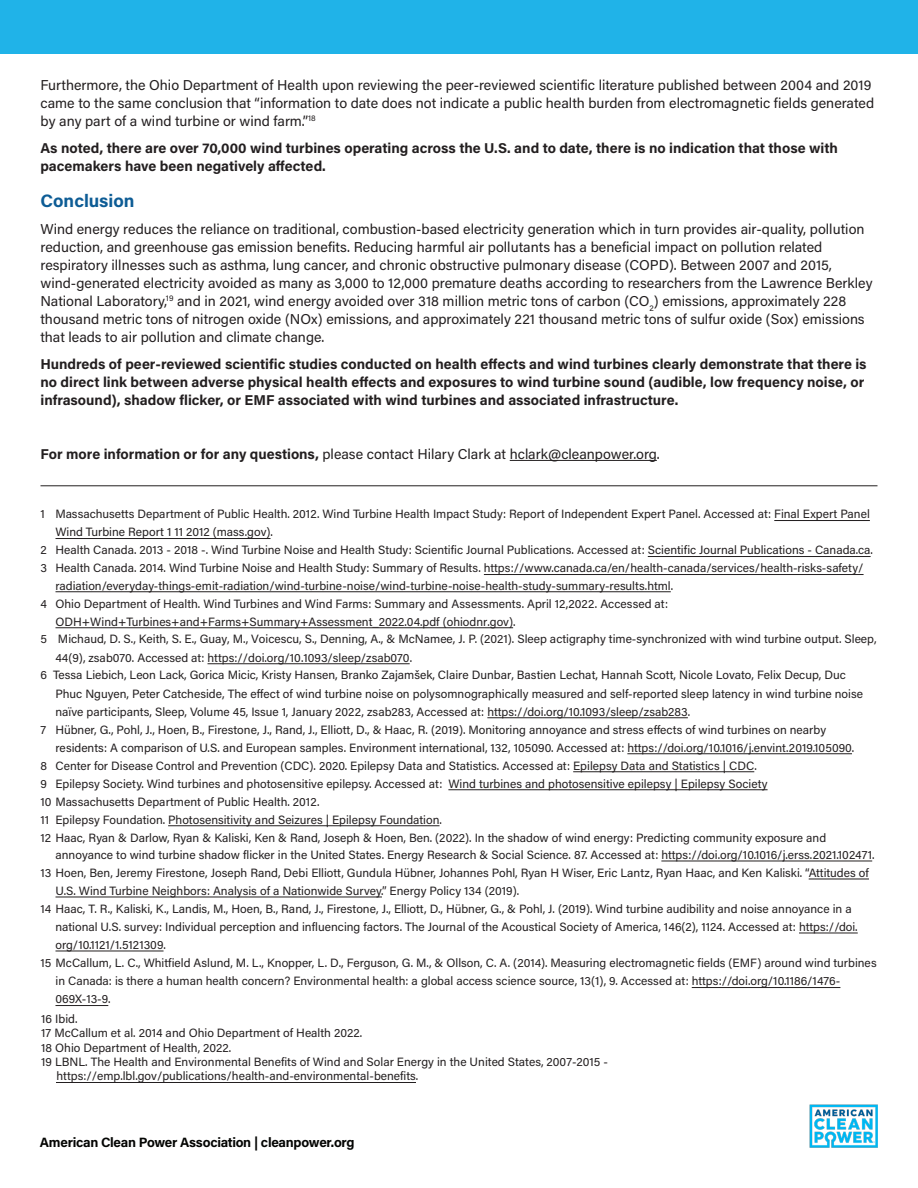
<style>
.page{position:relative;width:918px;height:1188px;background:#fff}
.page>*{position:absolute;margin:0;border:0;box-sizing:border-box;transform-origin:0 0}
._5-Paragraph_text_bl{font:700 18px "Acumin Pro";color:#0d5c95}
._5-Paragraph_text_bl-2{font:14.25px/18px "Acumin Pro";color:#231f20}
._5-Paragraph_text_bl-3{font:700 14.25px/18px "Acumin Pro";color:#231f20}
.t1{font:700 13.5px "Acumin Pro";letter-spacing:-.02em;color:#040503}
._5-Paragraph_text_bl-4{font:12px/17.2px "Acumin Pro";color:#231f20}
.s1{font-weight:700}
</style>
<div class="page">
<div style="left:0;top:0;width:918px;height:54px;background:#20b3e8"></div>
<img style="left:809px;top:1104px;width:69px;height:44px">
<hr style="left:510px;top:460px;width:147px;height:1px;background:#231f20">
<hr style="left:40px;top:486px;width:838px;height:1px;background:#231f20">
<hr style="left:692px;top:987px;width:148px;height:1px;background:#231f20">
<hr style="left:55px;top:1005px;width:53px;height:1px;background:#231f20">
<hr style="left:774px;top:520px;width:96px;height:1px;background:#231f20">
<hr style="left:55px;top:538px;width:216px;height:1px;background:#231f20">
<hr style="left:648px;top:556px;width:223px;height:1px;background:#231f20">
<hr style="left:484px;top:574px;width:380px;height:1px;background:#231f20">
<hr style="left:56px;top:591px;width:615px;height:1px;background:#231f20">
<hr style="left:55px;top:627px;width:458px;height:1px;background:#231f20">
<hr style="left:208px;top:663px;width:202px;height:1px;background:#231f20">
<hr style="left:487px;top:717px;width:201px;height:1px;background:#231f20">
<hr style="left:627px;top:753px;width:225px;height:1px;background:#231f20">
<hr style="left:573px;top:771px;width:181px;height:1px;background:#231f20">
<hr style="left:448px;top:789px;width:320px;height:1px;background:#231f20">
<hr style="left:168px;top:825px;width:271px;height:1px;background:#231f20">
<hr style="left:661px;top:861px;width:211px;height:1px;background:#231f20">
<hr style="left:809px;top:879px;width:60px;height:1px;background:#231f20">
<hr style="left:56px;top:897px;width:326px;height:1px;background:#231f20">
<hr style="left:799px;top:933px;width:59px;height:1px;background:#231f20">
<hr style="left:56px;top:951px;width:108px;height:1px;background:#231f20">
<hr style="left:56px;top:1082px;width:360px;height:1px;background:#231f20">
<p class="_5-Paragraph_text_bl-2" style="left:40px;top:75px;width:835px">Furthermore, the Ohio Department of Health upon reviewing the peer-reviewed scientific literature published between 2004 and 2019 came to the same conclusion that “information to date does not indicate a public health burden from electromagnetic fields generated by any part of a wind turbine or wind farm.”<sup>18</sup></p>
<p class="_5-Paragraph_text_bl-3" style="left:41px;top:138px;width:799px">As noted, there are over 70,000 wind turbines operating across the U.S. and to date, there is no indication that those with pacemakers have been negatively affected.</p>
<p class="_5-Paragraph_text_bl" style="left:40px;top:188px;width:96px">Conclusion</p>
<p class="_5-Paragraph_text_bl-2" style="left:40px;top:219px;width:834px">Wind energy reduces the reliance on traditional, combustion-based electricity generation which in turn provides air-quality, pollution reduction, and greenhouse gas emission benefits. Reducing harmful air pollutants has a beneficial impact on pollution related respiratory illnesses such as asthma, lung cancer, and chronic obstructive pulmonary disease (COPD). Between 2007 and 2015, wind-generated electricity avoided as many as 3,000 to 12,000 premature deaths according to researchers from the Lawrence Berkley National Laboratory,<sup>19</sup> and in 2021, wind energy avoided over 318 million metric tons of carbon (CO<sub>2</sub>) emissions, approximately 228 thousand metric tons of nitrogen oxide (NOx) emissions, and approximately 221 thousand metric tons of sulfur oxide (Sox) emissions that leads to air pollution and climate change.</p>
<p class="_5-Paragraph_text_bl-3" style="left:40px;top:354px;width:828px">Hundreds of peer-reviewed scientific studies conducted on health effects and wind turbines clearly demonstrate that there is no direct link between adverse physical health effects and exposures to wind turbine sound (audible, low frequency noise, or infrasound), shadow flicker, or EMF associated with wind turbines and associated infrastructure.</p>
<p class="_5-Paragraph_text_bl-2" style="left:40px;top:444px;width:621px"><span class="s1">For more information or for any questions,</span> please contact Hilary Clark at hclark@cleanpower.org.</p>
<p class="_5-Paragraph_text_bl-4" style="left:40px;top:505px;width:831px">1 Massachusetts Department of Public Health. 2012. Wind Turbine Health Impact Study: Report of Independent Expert Panel. Accessed at: Final Expert Panel</p>
<p class="_5-Paragraph_text_bl-4" style="left:56px;top:523px;width:219px">Wind Turbine Report 1 11 2012 (mass.gov).</p>
<p class="_5-Paragraph_text_bl-4" style="left:40px;top:541px;width:834px">2 Health Canada. 2013 - 2018 -. Wind Turbine Noise and Health Study: Scientific Journal Publications. Accessed at: Scientific Journal Publications - Canada.ca.</p>
<p class="_5-Paragraph_text_bl-4" style="left:40px;top:559px;width:825px">3 Health Canada. 2014. Wind Turbine Noise and Health Study: Summary of Results. https://www.canada.ca/en/health-canada/services/health-risks-safety/</p>
<p class="_5-Paragraph_text_bl-4" style="left:56px;top:576px;width:619px">radiation/everyday-things-emit-radiation/wind-turbine-noise/wind-turbine-noise-health-study-summary-results.html.</p>
<p class="_5-Paragraph_text_bl-4" style="left:41px;top:594px;width:629px">4 Ohio Department of Health. Wind Turbines and Wind Farms: Summary and Assessments. April 12,2022. Accessed at:</p>
<p class="_5-Paragraph_text_bl-4" style="left:56px;top:612px;width:462px">ODH+Wind+Turbines+and+Farms+Summary+Assessment_2022.04.pdf (ohiodnr.gov).</p>
<p class="_5-Paragraph_text_bl-4" style="left:40px;top:630px;width:838px">5 Michaud, D. S., Keith, S. E., Guay, M., Voicescu, S., Denning, A., &amp; McNamee, J. P. (2021). Sleep actigraphy time-synchronized with wind turbine output. Sleep,</p>
<p class="_5-Paragraph_text_bl-4" style="left:40px;top:648px;width:807px;text-indent:15px">44(9), zsab070. Accessed at: https://doi.org/10.1093/sleep/zsab070.<br>6 Tessa Liebich, Leon Lack, Gorica Micic, Kristy Hansen, Branko Zajamšek, Claire Dunbar, Bastien Lechat, Hannah Scott, Nicole Lovato, Felix Decup, Duc</p>
<p class="_5-Paragraph_text_bl-4" style="left:56px;top:684px;width:809px">Phuc Nguyen, Peter Catcheside, The effect of wind turbine noise on polysomnographically measured and self-reported sleep latency in wind turbine noise</p>
<p class="_5-Paragraph_text_bl-4" style="left:56px;top:702px;width:636px">naïve participants, Sleep, Volume 45, Issue 1, January 2022, zsab283, Accessed at: https://doi.org/10.1093/sleep/zsab283.</p>
<p class="_5-Paragraph_text_bl-4" style="left:40px;top:720px;width:787px">7 Hübner, G., Pohl, J., Hoen, B., Firestone, J., Rand, J., Elliott, D., &amp; Haac, R. (2019). Monitoring annoyance and stress effects of wind turbines on nearby</p>
<p class="_5-Paragraph_text_bl-4" style="left:56px;top:738px;width:800px">residents: A comparison of U.S. and European samples. Environment international, 132, 105090. Accessed at: https://doi.org/10.1016/j.envint.2019.105090.</p>
<p class="_5-Paragraph_text_bl-4" style="left:40px;top:756px;width:718px">8 Center for Disease Control and Prevention (CDC). 2020. Epilepsy Data and Statistics. Accessed at: Epilepsy Data and Statistics | CDC.</p>
<p class="_5-Paragraph_text_bl-4" style="left:40px;top:774px;width:729px">9 Epilepsy Society. Wind turbines and photosensitive epilepsy. Accessed at: Wind turbines and photosensitive epilepsy | Epilepsy Society</p>
<p class="_5-Paragraph_text_bl-4" style="left:40px;top:792px;width:280px">10 Massachusetts Department of Public Health. 2012.</p>
<p class="_5-Paragraph_text_bl-4" style="left:40px;top:810px;width:403px">11 Epilepsy Foundation. Photosensitivity and Seizures | Epilepsy Foundation.</p>
<p class="_5-Paragraph_text_bl-4" style="left:40px;top:828px;width:787px">12 Haac, Ryan &amp; Darlow, Ryan &amp; Kaliski, Ken &amp; Rand, Joseph &amp; Hoen, Ben. (2022). In the shadow of wind energy: Predicting community exposure and</p>
<p class="_5-Paragraph_text_bl-4" style="left:56px;top:846px;width:821px">annoyance to wind turbine shadow flicker in the United States. Energy Research &amp; Social Science. 87. Accessed at: https://doi.org/10.1016/j.erss.2021.102471.</p>
<p class="_5-Paragraph_text_bl-4" style="left:40px;top:864px;width:830px">13 Hoen, Ben, Jeremy Firestone, Joseph Rand, Debi Elliott, Gundula Hübner, Johannes Pohl, Ryan H Wiser, Eric Lantz, Ryan Haac, and Ken Kaliski. “Attitudes of</p>
<p class="_5-Paragraph_text_bl-4" style="left:56px;top:882px;width:465px">U.S. Wind Turbine Neighbors: Analysis of a Nationwide Survey.” Energy Policy 134 (2019).</p>
<p class="_5-Paragraph_text_bl-4" style="left:40px;top:900px;width:813px">14 Haac, T. R., Kaliski, K., Landis, M., Hoen, B., Rand, J., Firestone, J., Elliott, D., Hübner, G., &amp; Pohl, J. (2019). Wind turbine audibility and noise annoyance in a</p>
<p class="_5-Paragraph_text_bl-4" style="left:56px;top:918px;width:804px">national U.S. survey: Individual perception and influencing factors. The Journal of the Acoustical Society of America, 146(2), 1124. Accessed at: https://doi.</p>
<p class="_5-Paragraph_text_bl-4" style="left:56px;top:936px;width:112px">org/10.1121/1.5121309.</p>
<p class="_5-Paragraph_text_bl-4" style="left:40px;top:954px;width:838px">15 McCallum, L. C., Whitfield Aslund, M. L., Knopper, L. D., Ferguson, G. M., &amp; Ollson, C. A. (2014). Measuring electromagnetic fields (EMF) around wind turbines</p>
<p class="_5-Paragraph_text_bl-4" style="left:56px;top:972px;width:786px">in Canada: is there a human health concern? Environmental health: a global access science source, 13(1), 9. Accessed at: https://doi.org/10.1186/1476-</p>
<p class="_5-Paragraph_text_bl-4" style="left:56px;top:990px;width:57px">069X-13-9.</p>
<p class="_5-Paragraph_text_bl-4" style="left:41px;top:1009px;width:38px">16 Ibid.</p>
<p class="_5-Paragraph_text_bl-4" style="left:41px;top:1024px;width:322px">17 McCallum et al. 2014 and Ohio Department of Health 2022.</p>
<p class="_5-Paragraph_text_bl-4" style="left:41px;top:1038px;width:192px">18 Ohio Department of Health, 2022.</p>
<p class="_5-Paragraph_text_bl-4" style="left:41px;top:1053px;width:568px">19 LBNL. The Health and Environmental Benefits of Wind and Solar Energy in the United States, 2007-2015 -</p>
<p class="_5-Paragraph_text_bl-4" style="left:56px;top:1067px;width:363px">https://emp.lbl.gov/publications/health-and-environmental-benefits.</p>
<p class="t1" style="left:40px;top:1132px;width:316px">American Clean Power Association | cleanpower.org</p>
</div>
